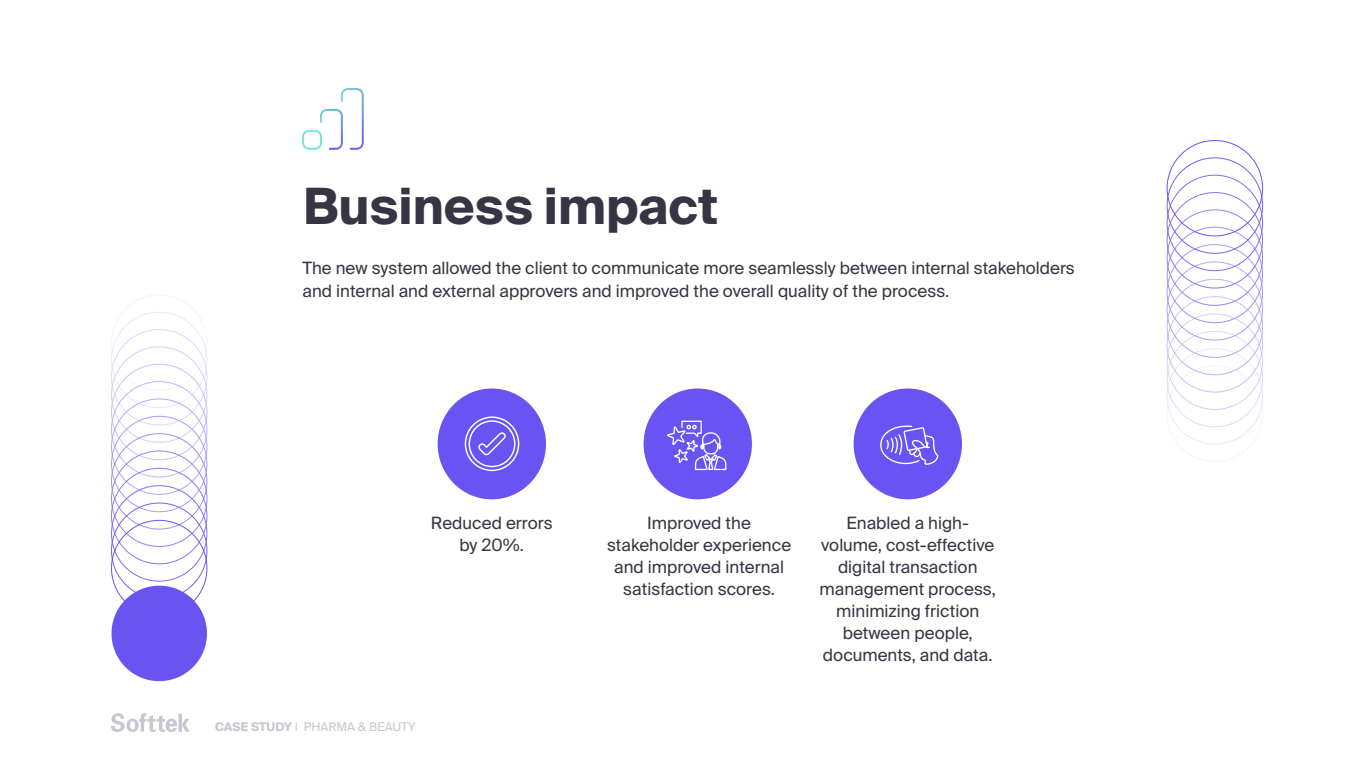
<style>
.page{position:relative;width:1366px;height:768px;background:#fff}
.page>*{position:absolute;margin:0;border:0;box-sizing:border-box;transform-origin:0 0}
.t1{font:700 50px "Suisse Intl";color:#353544}
.t2{font:17px/22px "Suisse Intl";color:#353544;text-align:center}
.t3{font:12px "Suisse Intl";color:#c7c7d1}
.s1{font-weight:700}
</style>
<div class="page">
<svg style="left:111px;top:295px;width:97px;height:387px"></svg>
<svg style="left:1166px;top:140px;width:97px;height:322px"></svg>
<svg style="left:111px;top:713px;width:79px;height:19px"></svg>
<div style="left:302px;top:130px;width:20px;height:20px;border:2px solid #77e5d5;border-radius:6px"></div>
<svg style="left:320px;top:88px;width:44px;height:62px"></svg>
<div style="left:438px;top:388px;width:108px;height:111px;background:#6954f3;border-radius:50%"></div>
<div style="left:854px;top:388px;width:108px;height:111px;background:#6954f3;border-radius:50%"></div>
<div style="left:644px;top:388px;width:108px;height:111px;background:#6954f3;border-radius:50%"></div>
<svg style="left:667px;top:420px;width:60px;height:51px"></svg>
<svg style="left:880px;top:425px;width:59px;height:40px"></svg>
<div style="left:465px;top:416px;width:54px;height:55px;border:1px solid #fff;border-radius:50%"></div>
<div style="left:469px;top:420px;width:47px;height:47px;border:1px solid #fff;border-radius:50%"></div>
<svg style="left:479px;top:432px;width:27px;height:24px"></svg>
<p class="t1" style="left:303px;top:178px;width:417px">Business impact</p>
<p class="t2" style="left:303px;top:257px;width:774px;line-height:23px;text-align:left">The new system allowed the client to communicate more seamlessly between internal stakeholders and internal and external approvers and improved the overall quality of the process.</p>
<p class="t2" style="left:607px;top:512px;width:186px">Improved the stakeholder experience and improved internal satisfaction scores.</p>
<p class="t2" style="left:431px;top:512px;width:123px">Reduced errors by 20%.</p>
<p class="t2" style="left:820px;top:512px;width:178px">Enabled a high&shy;volume, cost-effective digital transaction management process, minimizing friction between people, documents, and data.</p>
<p class="t3" style="left:215px;top:720px;width:202px"><span class="s1">CASE STUDY</span> | PHARMA &amp; BEAUTY</p>
</div>
